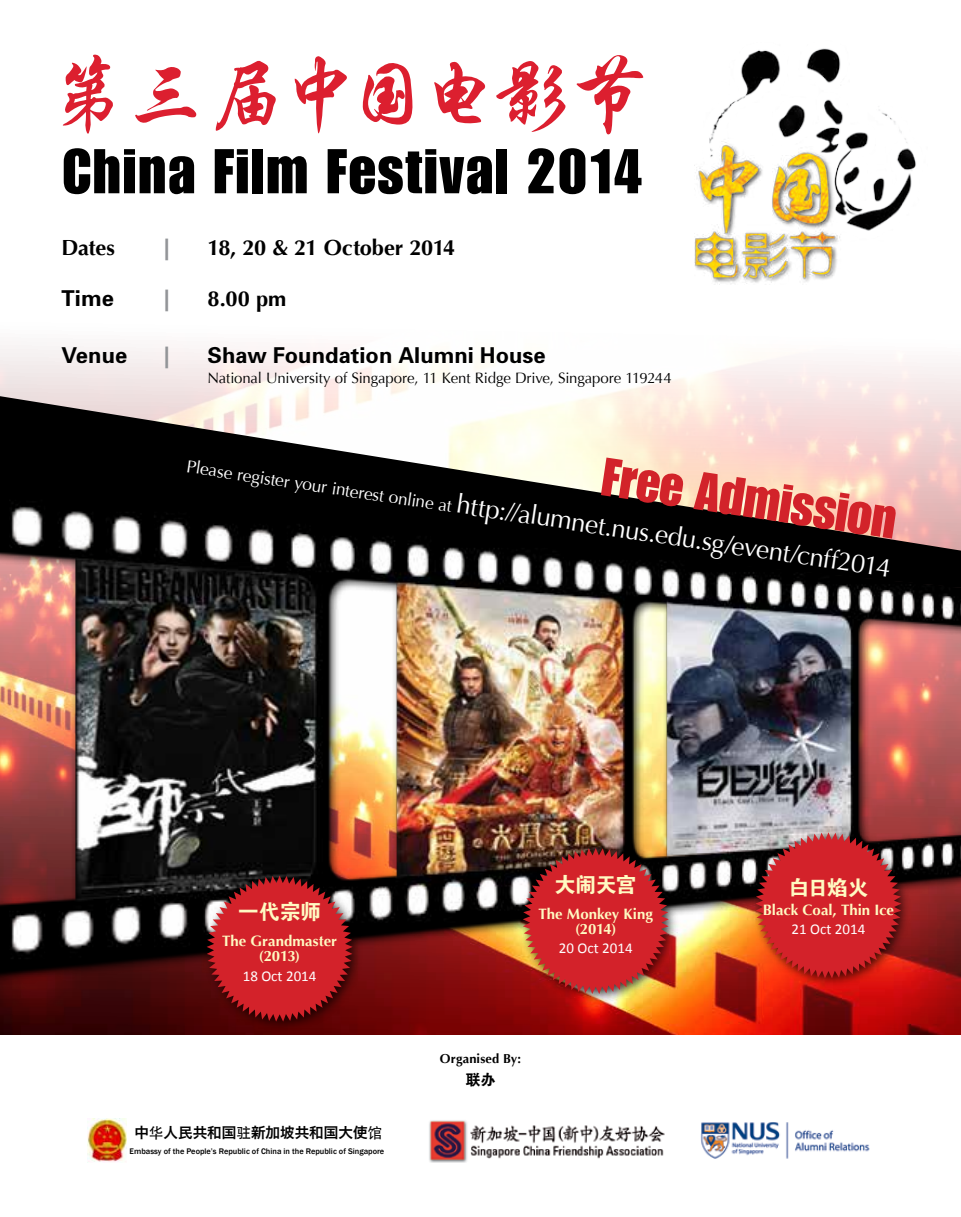
<style>
.page{position:relative;width:961px;height:1217px;background:#fff}
.page>*{position:absolute;margin:0;border:0;box-sizing:border-box;transform-origin:0 0}
.t1{font:80.85px "FZXKJW GB1 0";letter-spacing:-.06em;color:#dc1f2f}
.t2{font:61.8px "Impact LT Std";letter-spacing:.025em;color:#000}
.t3{font:53.1px "Impact LT Std";color:#d2232a}
.t4{font:26.25px "Optima";color:#fff}
.t5{font:21.75px "FZDHTJW GB1 0";letter-spacing:.005em;color:#000}
.t6{font:700 21.75px "Optima";letter-spacing:-.015em;color:#000}
.t7{font:21.75px "FZDHTJW GB1 0";color:#939598}
.t8{font:21px "FZDHTJW GB1 0";letter-spacing:-.025em;color:#fffac2}
.t9{font:17.4px "Optima";color:#fff}
.t10{font:15.15px "FZDHTJW GB1 0";color:#000}
.t11{font:15px "Optima";letter-spacing:-.01em;color:#000}
.t12{font:700 15px/15px "Optima";color:#fffac2;text-align:center}
.t13{font:15px "Calibri";color:#fff}
.t14{font:14.55px "Hira Kaku Pro N W6";color:#000}
.t15{font:700 12.9px "Optima";letter-spacing:.01em;color:#000}
.t16{font:500 8.4px "Franklin Gothic";color:#000}
.s1{font-family:"ST Heiti SC";font-weight:500}
</style>
<div class="page">
<img style="left:429px;top:1120px;width:236px;height:42px">
<img style="left:87px;top:1118px;width:40px;height:44px">
<img style="left:700px;top:1122px;width:170px;height:37px">
<img style="left:694px;top:48px;width:234px;height:237px">
<img style="left:0;top:587px;width:961px;height:448px">
<div style="left:751px;top:827px;width:161px;height:161px;background:#000;opacity:.75"></div>
<svg style="left:755px;top:832px;width:146px;height:146px;background:#bf2b2c"></svg>
<div style="left:518px;top:842px;width:161px;height:162px;background:#000;opacity:.75"></div>
<img style="left:523px;top:847px;width:146px;height:146px">
<div style="left:202px;top:870px;width:161px;height:161px;background:#000;opacity:.75"></div>
<svg style="left:207px;top:875px;width:146px;height:146px;background:#aa2329"></svg>
<svg style="left:0;top:396px;width:961px;height:191px;background:#776e69"></svg>
<h1 class="t1" style="left:47px;top:51px;width:605px">第三届中国电影节</h1>
<h2 class="t2" style="left:62px;top:135px;width:582px">China Film Festival 2014</h2>
<h3 class="t6" style="left:61px;top:235px;width:55px">Dates</h3>
<h3 class="t7" style="left:164px;top:236px;width:8px">|</h3>
<h3 class="t6" style="left:208px;top:235px;width:249px">18, 20 &amp; 21 October 2014</h3>
<h3 class="t5" style="left:61px;top:286px;width:54px">Time</h3>
<h3 class="t7" style="left:164px;top:286px;width:8px">|</h3>
<h3 class="t6" style="left:208px;top:286px;width:80px">8.00 pm</h3>
<h3 class="t5" style="left:61px;top:343px;width:67px">Venue</h3>
<h3 class="t7" style="left:164px;top:343px;width:8px">|</h3>
<h3 class="t5" style="left:208px;top:343px;width:340px">Shaw Foundation Alumni House</h3>
<p class="t11" style="left:208px;top:369px;width:466px">National University of Singapore, 11 Kent Ridge Drive, Singapore 119244</p>
<h3 class="t3" style="left:608px;top:444px;width:298px;rotate:9deg">Free Admission</h3>
<p class="t9" style="left:188px;top:457px;width:269px;rotate:8deg">Please register your interest online at</p>
<h3 class="t4" style="left:460px;top:486px;width:440px;rotate:9deg">http://alumnet.nus.edu.sg/event/cnff2014</h3>
<h3 class="t8" style="left:238px;top:900px;width:85px">一代宗师</h3>
<p class="t12" style="left:222px;top:933px;width:116px">The Grandmaster (2013)</p>
<p class="t13" style="left:243px;top:966px;width:75px">18 Oct 2014</p>
<p class="t14" style="left:134px;top:1119px;width:249px">中<span class="s1">华</span>人民共和国<span class="s1">驻</span>新加坡共和国大使<span class="s1">馆</span></p>
<p class="t16" style="left:130px;top:1145px;width:256px">Embassy of the People’s Republic of China in the Republic of Singapore</p>
<h3 class="t8" style="left:555px;top:872px;width:83px">大闹天宫</h3>
<p class="t12" style="left:538px;top:906px;width:116px">The Monkey King (2014)</p>
<p class="t13" style="left:559px;top:938px;width:75px">20 Oct 2014</p>
<p class="t15" style="left:440px;top:1050px;width:83px">Organised By:</p>
<p class="t10" style="left:465px;top:1070px;width:32px">联办</p>
<h3 class="t8" style="left:788px;top:876px;width:82px">白日焰火</h3>
<p class="t12" style="left:763px;top:902px;width:133px">Black Coal, Thin Ice</p>
<p class="t13" style="left:792px;top:919px;width:75px">21 Oct 2014</p>
</div>
